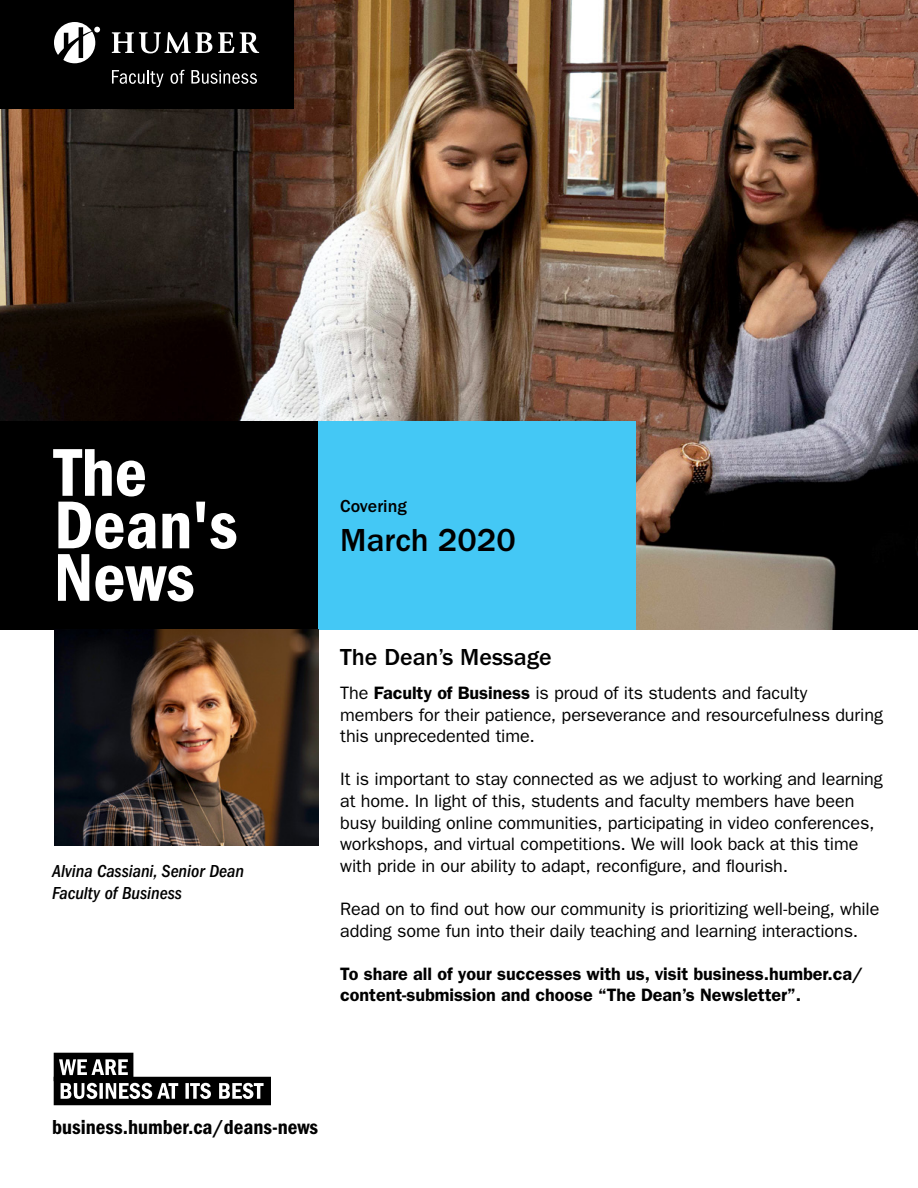
<style>
.page{position:relative;width:918px;height:1188px;background:#fff}
.page>*{position:absolute;margin:0;border:0;box-sizing:border-box;transform-origin:0 0}
.t1{font:69.9px/52.5px "ITC Franklin Gothic Std Dm Cd";color:#fff}
.t2{font:500 33px "ITC Franklin Gothic Std";color:#000}
.t3{font:500 24px "ITC Franklin Gothic Std";color:#000}
.t4{font:21px "ITC Franklin Gothic Std Dm Cd";color:#000}
.t5{font:18px/21.6px "ITC Franklin Gothic Std";letter-spacing:-.005em;color:#000}
.t6{font:600 18px/21.6px "ITC Franklin Gothic Std";letter-spacing:-.005em;color:#000}
.t7{font:italic 500 condensed 18px "ITC Franklin Gothic Std";color:#000}
.t8{font:500 18px "ITC Franklin Gothic Std";color:#000}
.s1{font-weight:600}
</style>
<div class="page">
<img style="left:0;top:0;width:918px;height:630px">
<div style="left:0;top:0;width:294px;height:109px;background:#000"></div>
<svg style="left:218px;top:32px;width:16px;height:21px"></svg>
<svg style="left:112px;top:32px;width:100px;height:21px"></svg>
<svg style="left:240px;top:32px;width:19px;height:21px"></svg>
<svg style="left:54px;top:22px;width:46px;height:41px"></svg>
<svg style="left:112px;top:70px;width:52px;height:17px"></svg>
<svg style="left:171px;top:70px;width:14px;height:14px"></svg>
<svg style="left:191px;top:70px;width:66px;height:14px"></svg>
<div style="left:0;top:421px;width:318px;height:209px;background:#000"></div>
<div style="left:318px;top:421px;width:317px;height:209px;background:#44c8f5"></div>
<img style="left:54px;top:630px;width:264px;height:216px">
<svg style="left:54px;top:1053px;width:217px;height:52px"></svg>
<p class="t1" style="left:54px;top:447px;width:185px">The<br>Dean's<br>News</p>
<p class="t7" style="left:52px;top:861px;width:193px">Alvina Cassiani, Senior Dean</p>
<p class="t7" style="left:52px;top:883px;width:131px">Faculty of Business</p>
<p class="t8" style="left:340px;top:496px;width:68px">Covering</p>
<p class="t2" style="left:340px;top:522px;width:177px">March 2020</p>
<p class="t3" style="left:340px;top:644px;width:213px">The Dean’s Message</p>
<p class="t5" style="left:340px;top:682px;width:544px">The <span class="s1">Faculty of Business</span> is proud of its students and faculty members for their patience, perseverance and resourcefulness during this unprecedented time.</p>
<p class="t5" style="left:340px;top:769px;width:544px">It is important to stay connected as we adjust to working and learning at home. In light of this, students and faculty members have been busy building online communities, participating in video conferences, workshops, and virtual competitions. We will look back at this time with pride in our ability to adapt, reconfigure, and flourish.</p>
<p class="t5" style="left:340px;top:898px;width:541px">Read on to find out how our community is prioritizing well-being, while adding some fun into their daily teaching and learning interactions.</p>
<p class="t6" style="left:340px;top:963px;width:524px">To share all of your successes with us, visit business.humber.ca/ content-submission and choose “The Dean’s Newsletter”.</p>
<p class="t4" style="left:52px;top:1115px;width:268px">business.humber.ca/deans-news</p>
</div>
